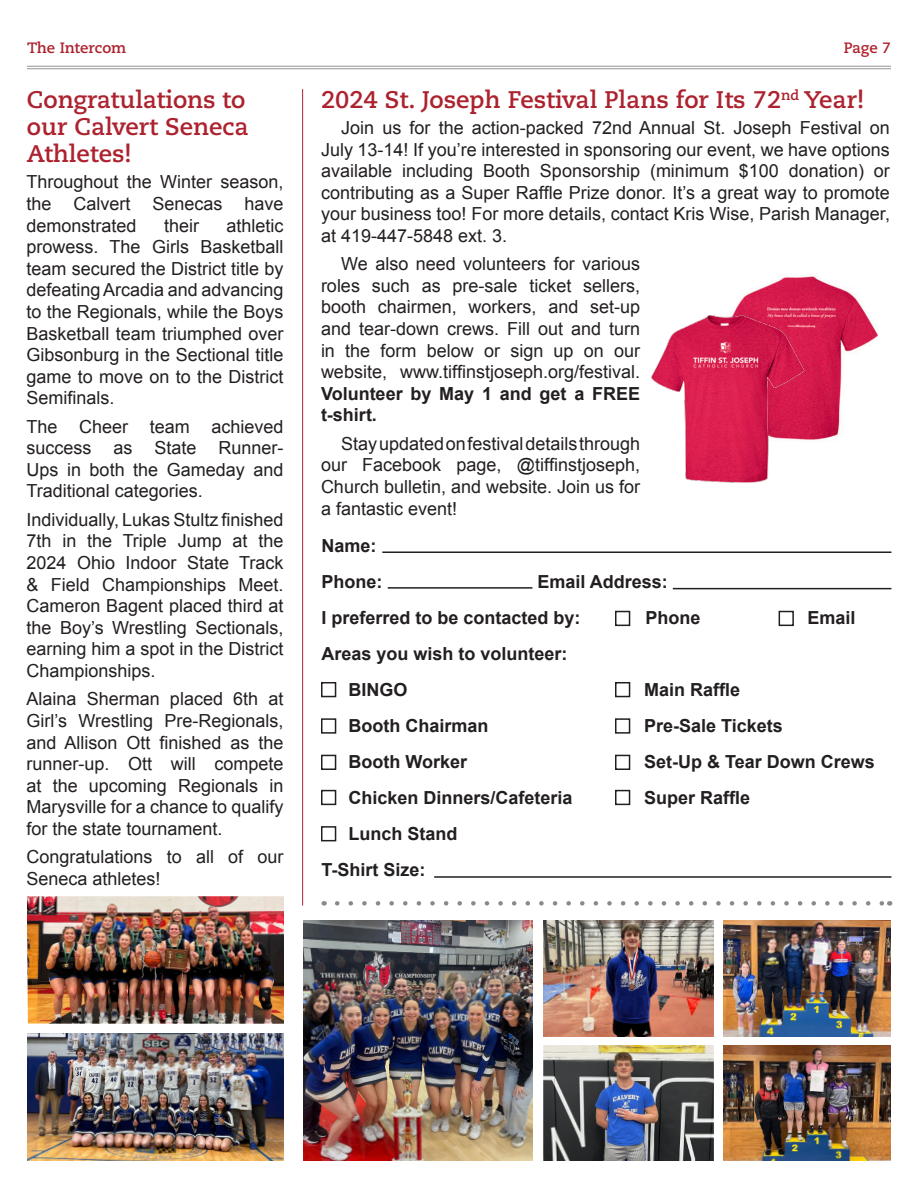
<style>
.page{position:relative;width:918px;height:1188px;background:#fff}
.page>*{position:absolute;margin:0;border:0;box-sizing:border-box;transform-origin:0 0}
.t1{font:700 24px/27px "Caecilia LT Pro 75";color:#ac222e}
.t2{font:18px/21.6px "Arial";color:#231f20;text-align:justify}
.t3{font:700 18px/36px "Arial";color:#231f20}
.t4{font:700 15px "Caecilia LT Pro 75";color:#ac222e}
</style>
<div class="page">
<img style="left:737px;top:276px;width:141px;height:164px">
<hr style="left:27px;top:66px;width:864px;height:1px;background:#939598">
<hr style="left:27px;top:68px;width:864px;height:1px;background:#939598">
<svg style="left:337px;top:901px;width:545px;height:5px"></svg>
<img style="left:27px;top:1034px;width:257px;height:127px">
<img style="left:543px;top:1045px;width:171px;height:116px">
<img style="left:724px;top:1045px;width:167px;height:116px">
<img style="left:303px;top:920px;width:229px;height:241px">
<img style="left:27px;top:896px;width:257px;height:128px">
<img style="left:543px;top:920px;width:171px;height:116px">
<img style="left:724px;top:920px;width:167px;height:116px">
<img style="left:651px;top:307px;width:169px;height:176px">
<hr style="left:302px;top:89px;width:1px;height:817px;background:#ac222e">
<hr style="left:382px;top:551px;width:509px;height:2px;background:#231f20">
<hr style="left:388px;top:587px;width:144px;height:2px;background:#231f20">
<hr style="left:673px;top:588px;width:218px;height:1px;background:#231f20">
<hr style="left:434px;top:876px;width:457px;height:2px;background:#231f20">
<div style="left:321px;top:682px;width:15px;height:15px;border:2px solid #231f20"></div>
<div style="left:615px;top:682px;width:15px;height:15px;border:2px solid #231f20"></div>
<div style="left:615px;top:611px;width:15px;height:15px;border:2px solid #231f20"></div>
<div style="left:779px;top:611px;width:15px;height:15px;border:2px solid #231f20"></div>
<div style="left:321px;top:718px;width:15px;height:16px;border:2px solid #231f20"></div>
<div style="left:615px;top:718px;width:15px;height:16px;border:2px solid #231f20"></div>
<div style="left:321px;top:755px;width:15px;height:15px;border:2px solid #231f20"></div>
<div style="left:615px;top:755px;width:15px;height:15px;border:2px solid #231f20"></div>
<div style="left:615px;top:790px;width:15px;height:15px;border:2px solid #231f20"></div>
<div style="left:321px;top:790px;width:15px;height:15px;border:2px solid #231f20"></div>
<div style="left:321px;top:826px;width:15px;height:15px;border:2px solid #231f20"></div>
<p class="t4" style="left:27px;top:37px;width:101px">The Intercom</p>
<p class="t4" style="left:844px;top:37px;width:49px">Page 7</p>
<h1 class="t1" style="left:321px;top:85px;width:545px">2024 St. Joseph Festival Plans for Its 72<sup>nd</sup> Year!</h1>
<h1 class="t1" style="left:27px;top:85px;width:223px">Congratulations to our Calvert Seneca<br>Athletes!</h1>
<p class="t2" style="left:321px;top:117px;width:571px;text-indent:20px">Join us for the action-packed 72nd Annual St. Joseph Festival on July 13-14! If you’re interested in sponsoring our event, we have options available including Booth Sponsorship (minimum $100 donation) or contributing as a Super Raffle Prize donor. It’s a great way to promote your business too! For more details, contact Kris Wise, Parish Manager, at 419-447-5848 ext. 3.</p>
<p class="t2" style="left:321px;top:253px;width:321px;text-indent:20px">We also need volunteers for various roles such as pre-sale ticket sellers, booth chairmen, workers, and set-up and tear-down crews. Fill out and turn in the form below or sign up on our website, www.tiffinstjoseph.org/festival.</p>
<p class="t3" style="left:321px;top:383px;width:321px;line-height:21.6px">Volunteer by May 1 and get a FREE t-shirt.</p>
<p class="t2" style="left:321px;top:433px;width:321px;text-indent:20px">Stay updated on festival details through our Facebook page, @tiffinstjoseph, Church bulletin, and website. Join us for a fantastic event!</p>
<p class="t2" style="left:27px;top:171px;width:258px">Throughout the Winter season, the Calvert Senecas have demonstrated</p>
<p class="t2" style="left:27px;top:215px;width:258px;text-indent:200px">athletic prowess. The Girls Basketball team secured the District title by defeating Arcadia and advancing to the Regionals, while the Boys Basketball team triumphed over Gibsonburg in the Sectional title game to move on to the District Semifinals.</p>
<p class="t2" style="left:27px;top:416px;width:258px">The Cheer team achieved success as State Runner-Ups in both the Gameday and Traditional categories.</p>
<p class="t2" style="left:27px;top:509px;width:259px">Individually, Lukas Stultz finished 7th in the Triple Jump at the 2024 Ohio Indoor State Track &amp; Field Championships Meet.<br>Cameron Bagent placed third at the Boy’s Wrestling Sectionals, earning him a spot in the District Championships.</p>
<p class="t2" style="left:27px;top:688px;width:258px">Alaina Sherman placed 6th at Girl’s Wrestling Pre-Regionals, and Allison Ott finished as the runner-up. Ott will compete at the upcoming Regionals in Marysville for a chance to qualify for the state tournament.</p>
<p class="t2" style="left:27px;top:846px;width:258px">Congratulations to all of our<br>Seneca athletes!</p>
<p class="t2" style="left:164px;top:215px;width:37px">their</p>
<p class="t3" style="left:321px;top:529px;width:63px">Name:<br>Phone:</p>
<p class="t3" style="left:321px;top:565px;width:348px;text-indent:216px">Email Address:<br>I preferred to be contacted by:</p>
<p class="t3" style="left:645px;top:601px;width:57px">Phone</p>
<p class="t3" style="left:807px;top:601px;width:50px">Email</p>
<p class="t3" style="left:321px;top:637px;width:248px">Areas you wish to volunteer:</p>
<p class="t3" style="left:348px;top:673px;width:61px">BINGO</p>
<p class="t3" style="left:348px;top:709px;width:142px">Booth Chairman</p>
<p class="t3" style="left:348px;top:745px;width:120px">Booth Worker</p>
<p class="t3" style="left:348px;top:781px;width:226px">Chicken Dinners/Cafeteria</p>
<p class="t3" style="left:348px;top:817px;width:111px">Lunch Stand</p>
<p class="t3" style="left:321px;top:853px;width:106px">T-Shirt Size:</p>
<p class="t3" style="left:644px;top:672px;width:232px">Main Raffle<br>Pre-Sale Tickets<br>Set-Up &amp; Tear Down Crews<br>Super Raffle</p>
</div>
